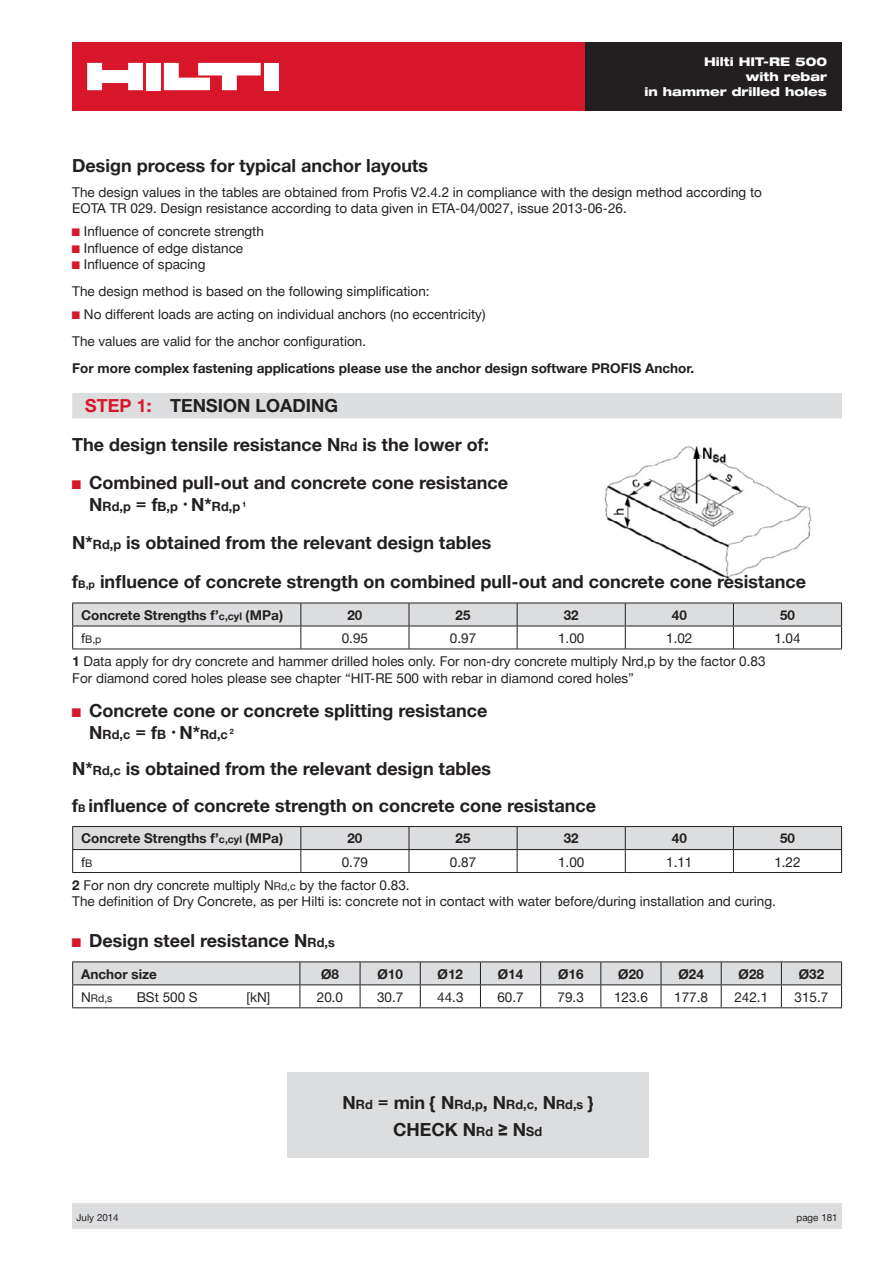
<style>
.page{position:relative;width:893px;height:1263px;background:#fff}
.page>*{position:absolute;margin:0;border:0;box-sizing:border-box;transform-origin:0 0}
.t1{font:700 18px/38.5px "Hilti";color:#231f20}
.t2{font:13.5px/16.5px "Hilti";color:#231f20}
.t3{font:700 13.5px "Hilti";color:#231f20}
.t4{font:700 12.75px "Hilti";color:#231f20}
.t5{font:800 expanded 12px/15px "Hilti";color:#fff;text-align:right}
.t6{font:10.5px "Hilti";color:#231f20}
.t7{font:9.75px "Hilti";color:#231f20}
.s1{font-size:10.5px;color:#d71729}
.s2{color:#d71729}
.s3{font-size:12.75px}
.s4{font-weight:400;font-size:12px;color:#d71729}
.s5{font-size:18px}
.s6{font-size:10.5px}
.s7{font-size:13.5px}
.s8{font-weight:700}
</style>
<div class="page">
<div style="left:72px;top:1203px;width:770px;height:26px;background:#dcdddf"></div>
<div style="left:72px;top:43px;width:513px;height:68px;background:#d71729"></div>
<div style="left:146px;top:63px;width:15px;height:27px;background:#fff"></div>
<div style="left:264px;top:63px;width:15px;height:27px;background:#fff"></div>
<svg style="left:87px;top:63px;width:56px;height:27px"></svg>
<svg style="left:164px;top:63px;width:97px;height:27px"></svg>
<div style="left:585px;top:43px;width:257px;height:68px;background:#231f20"></div>
<img style="left:604px;top:446px;width:208px;height:133px">
<div style="left:72px;top:393px;width:770px;height:25px;background:#dcdddf"></div>
<hr style="left:72px;top:649px;width:229px;height:1px;background:#231f20">
<svg style="left:72px;top:603px;width:770px;height:46px"></svg>
<hr style="left:301px;top:649px;width:108px;height:1px;background:#231f20">
<hr style="left:409px;top:649px;width:108px;height:1px;background:#231f20">
<hr style="left:517px;top:649px;width:108px;height:1px;background:#231f20">
<hr style="left:625px;top:649px;width:108px;height:1px;background:#231f20">
<hr style="left:733px;top:649px;width:109px;height:1px;background:#231f20">
<hr style="left:72px;top:872px;width:229px;height:1px;background:#231f20">
<svg style="left:72px;top:826px;width:770px;height:46px"></svg>
<hr style="left:301px;top:872px;width:108px;height:1px;background:#231f20">
<hr style="left:409px;top:872px;width:108px;height:1px;background:#231f20">
<hr style="left:517px;top:872px;width:108px;height:1px;background:#231f20">
<hr style="left:625px;top:872px;width:108px;height:1px;background:#231f20">
<hr style="left:733px;top:872px;width:109px;height:1px;background:#231f20">
<hr style="left:72px;top:961px;width:56px;height:1px;background:#231f20">
<hr style="left:128px;top:961px;width:110px;height:1px;background:#231f20">
<hr style="left:238px;top:961px;width:62px;height:1px;background:#231f20">
<hr style="left:128px;top:1007px;width:110px;height:1px;background:#231f20">
<hr style="left:300px;top:1007px;width:60px;height:1px;background:#231f20">
<hr style="left:360px;top:1007px;width:60px;height:1px;background:#231f20">
<hr style="left:420px;top:1007px;width:60px;height:1px;background:#231f20">
<hr style="left:480px;top:1007px;width:61px;height:1px;background:#231f20">
<hr style="left:541px;top:1007px;width:60px;height:1px;background:#231f20">
<hr style="left:601px;top:1007px;width:60px;height:1px;background:#231f20">
<hr style="left:661px;top:1007px;width:60px;height:1px;background:#231f20">
<hr style="left:721px;top:1007px;width:60px;height:1px;background:#231f20">
<hr style="left:781px;top:1007px;width:61px;height:1px;background:#231f20">
<hr style="left:238px;top:1007px;width:62px;height:1px;background:#231f20">
<svg style="left:72px;top:962px;width:770px;height:45px"></svg>
<hr style="left:72px;top:1007px;width:56px;height:1px;background:#231f20">
<hr style="left:300px;top:961px;width:60px;height:1px;background:#231f20">
<hr style="left:360px;top:961px;width:60px;height:1px;background:#231f20">
<hr style="left:420px;top:961px;width:60px;height:1px;background:#231f20">
<hr style="left:480px;top:961px;width:61px;height:1px;background:#231f20">
<hr style="left:541px;top:961px;width:60px;height:1px;background:#231f20">
<hr style="left:601px;top:961px;width:60px;height:1px;background:#231f20">
<hr style="left:661px;top:961px;width:60px;height:1px;background:#231f20">
<hr style="left:721px;top:961px;width:60px;height:1px;background:#231f20">
<hr style="left:781px;top:961px;width:61px;height:1px;background:#231f20">
<div style="left:287px;top:1072px;width:361px;height:85px;background:#dcdddf"></div>
<p class="t5" style="left:644px;top:54px;width:184px">Hilti HIT-RE 500<br>with rebar<br>in hammer drilled holes</p>
<h1 class="t1" style="left:72px;top:146px;width:357px">Design process for typical anchor layouts</h1>
<p class="t2" style="left:72px;top:183px;width:691px">The design values in the tables are obtained from Profis V2.4.2 in compliance with the design method according to<br>EOTA TR 029. Design resistance according to data given in ETA-04/0027, issue 2013-06-26.</p>
<p class="t2" style="left:72px;top:223px;width:193px"><span class="s1">■</span> Influence of concrete strength</p>
<p class="t2" style="left:72px;top:239px;width:172px"><span class="s1">■</span> Influence of edge distance</p>
<p class="t2" style="left:72px;top:251px;width:359px;line-height:27.2px"><span class="s1">■</span> Influence of spacing<br>The design method is based on the following simplification:</p>
<p class="t2" style="left:72px;top:301px;width:415px;line-height:27.2px"><span class="s1">■</span> No different loads are acting on individual anchors (no eccentricity)<br>The values are valid for the anchor configuration.</p>
<p class="t3" style="left:72px;top:359px;width:623px">For more complex fastening applications please use the anchor design software PROFIS Anchor.</p>
<h1 class="t1" style="left:72px;top:386px;width:418px;text-indent:13px"><span class="s2">STEP 1:</span> TENSION LOADING<br>The design tensile resistance N<span class="s3">Rd</span> is the lower of:</h1>
<h1 class="t1" style="left:72px;top:463px;width:437px"><span class="s4">■</span> Combined pull-out and concrete cone resistance</h1>
<p class="t4" style="left:89px;top:497px;width:159px"><span class="s5">N</span>Rd,p <span class="s5">= f</span>B,p <sup>•</sup> <span class="s5">N*</span>Rd,p <sup>1</sup></p>
<h1 class="t1" style="left:72px;top:523px;width:735px">N*<span class="s3">Rd,p</span> is obtained from the relevant design tables<br>f<span class="s6">B,p</span> influence of concrete strength on combined pull-out and concrete cone resistance</h1>
<p class="t3" style="left:81px;top:605px;width:203px">Concrete Strengths f’<span class="s6">c,cyl</span> (MPa)</p>
<p class="t3" style="left:347px;top:605px;width:17px">20</p>
<p class="t3" style="left:456px;top:605px;width:17px">25</p>
<p class="t3" style="left:564px;top:605px;width:17px">32</p>
<p class="t3" style="left:672px;top:605px;width:17px">40</p>
<p class="t3" style="left:780px;top:605px;width:17px">50</p>
<p class="t6" style="left:81px;top:632px;width:22px"><span class="s7">f</span>B,p</p>
<p class="t2" style="left:342px;top:630px;width:28px">0.95</p>
<p class="t2" style="left:450px;top:630px;width:28px">0.97</p>
<p class="t2" style="left:558px;top:630px;width:28px">1.00</p>
<p class="t2" style="left:666px;top:630px;width:28px">1.02</p>
<p class="t2" style="left:774px;top:630px;width:28px">1.04</p>
<p class="t2" style="left:72px;top:653px;width:695px"><span class="s8">1</span> Data apply for dry concrete and hammer drilled holes only. For non-dry concrete multiply Nrd,p by the factor 0.83<br>For diamond cored holes please see chapter “HIT-RE 500 with rebar in diamond cored holes”</p>
<h1 class="t1" style="left:72px;top:691px;width:417px"><span class="s4">■</span> Concrete cone or concrete splitting resistance</h1>
<p class="t4" style="left:89px;top:725px;width:146px"><span class="s5">N</span>Rd,c <span class="s5">= f</span>B <sup>•</sup> <span class="s5">N*</span>Rd,c <sup>2</sup></p>
<h1 class="t1" style="left:72px;top:750px;width:525px;line-height:36.5px">N*<span class="s3">Rd,c</span> is obtained from the relevant design tables<br>f<span class="s6">B</span> influence of concrete strength on concrete cone resistance</h1>
<p class="t3" style="left:81px;top:829px;width:203px">Concrete Strengths f’<span class="s6">c,cyl</span> (MPa)</p>
<p class="t3" style="left:347px;top:829px;width:17px">20</p>
<p class="t3" style="left:456px;top:829px;width:17px">25</p>
<p class="t3" style="left:564px;top:829px;width:17px">32</p>
<p class="t3" style="left:672px;top:829px;width:17px">40</p>
<p class="t3" style="left:780px;top:829px;width:17px">50</p>
<p class="t2" style="left:81px;top:853px;width:13px">f<span class="s6">B</span></p>
<p class="t2" style="left:342px;top:853px;width:28px">0.79</p>
<p class="t2" style="left:450px;top:853px;width:28px">0.87</p>
<p class="t2" style="left:558px;top:853px;width:28px">1.00</p>
<p class="t2" style="left:666px;top:853px;width:28px">1.11</p>
<p class="t2" style="left:774px;top:853px;width:28px">1.22</p>
<p class="t2" style="left:72px;top:876px;width:705px"><span class="s8">2</span> For non dry concrete multiply N<span class="s6">Rd,c</span> by the factor 0.83.<br>The definition of Dry Concrete, as per Hilti is: concrete not in contact with water before/during installation and curing.</p>
<h1 class="t1" style="left:72px;top:921px;width:264px"><span class="s4">■</span> Design steel resistance N<span class="s3">Rd,s</span></h1>
<p class="t3" style="left:81px;top:964px;width:77px">Anchor size</p>
<p class="t3" style="left:321px;top:964px;width:20px">Ø8</p>
<p class="t3" style="left:377px;top:964px;width:27px">Ø10</p>
<p class="t3" style="left:438px;top:964px;width:27px">Ø12</p>
<p class="t3" style="left:498px;top:964px;width:27px">Ø14</p>
<p class="t3" style="left:558px;top:964px;width:27px">Ø16</p>
<p class="t3" style="left:618px;top:964px;width:27px">Ø20</p>
<p class="t3" style="left:678px;top:964px;width:27px">Ø24</p>
<p class="t3" style="left:739px;top:964px;width:27px">Ø28</p>
<p class="t3" style="left:799px;top:964px;width:27px">Ø32</p>
<p class="t6" style="left:81px;top:991px;width:33px"><span class="s7">N</span>Rd,s</p>
<p class="t2" style="left:137px;top:988px;width:63px">BSt 500 S</p>
<p class="t2" style="left:247px;top:988px;width:25px">[kN]</p>
<p class="t2" style="left:317px;top:988px;width:28px">20.0</p>
<p class="t2" style="left:377px;top:988px;width:28px">30.7</p>
<p class="t2" style="left:437px;top:988px;width:28px">44.3</p>
<p class="t2" style="left:497px;top:988px;width:28px">60.7</p>
<p class="t2" style="left:558px;top:988px;width:28px">79.3</p>
<p class="t2" style="left:614px;top:988px;width:35px">123.6</p>
<p class="t2" style="left:674px;top:988px;width:35px">177.8</p>
<p class="t2" style="left:734px;top:988px;width:35px">242.1</p>
<p class="t2" style="left:795px;top:988px;width:35px">315.7</p>
<p class="t4" style="left:343px;top:1095px;width:252px"><span class="s5">N</span>Rd <span class="s5">= min { N</span>Rd,p<span class="s5">, N</span>Rd,c, <span class="s5">N</span>Rd,s <span class="s5">}</span></p>
<h1 class="t1" style="left:393px;top:1109px;width:151px">CHECK N<span class="s3">Rd</span> ≥ N<span class="s3">Sd</span></h1>
<p class="t7" style="left:77px;top:1211px;width:44px">July 2014</p>
<p class="t7" style="left:797px;top:1211px;width:43px">page 181</p>
</div>
